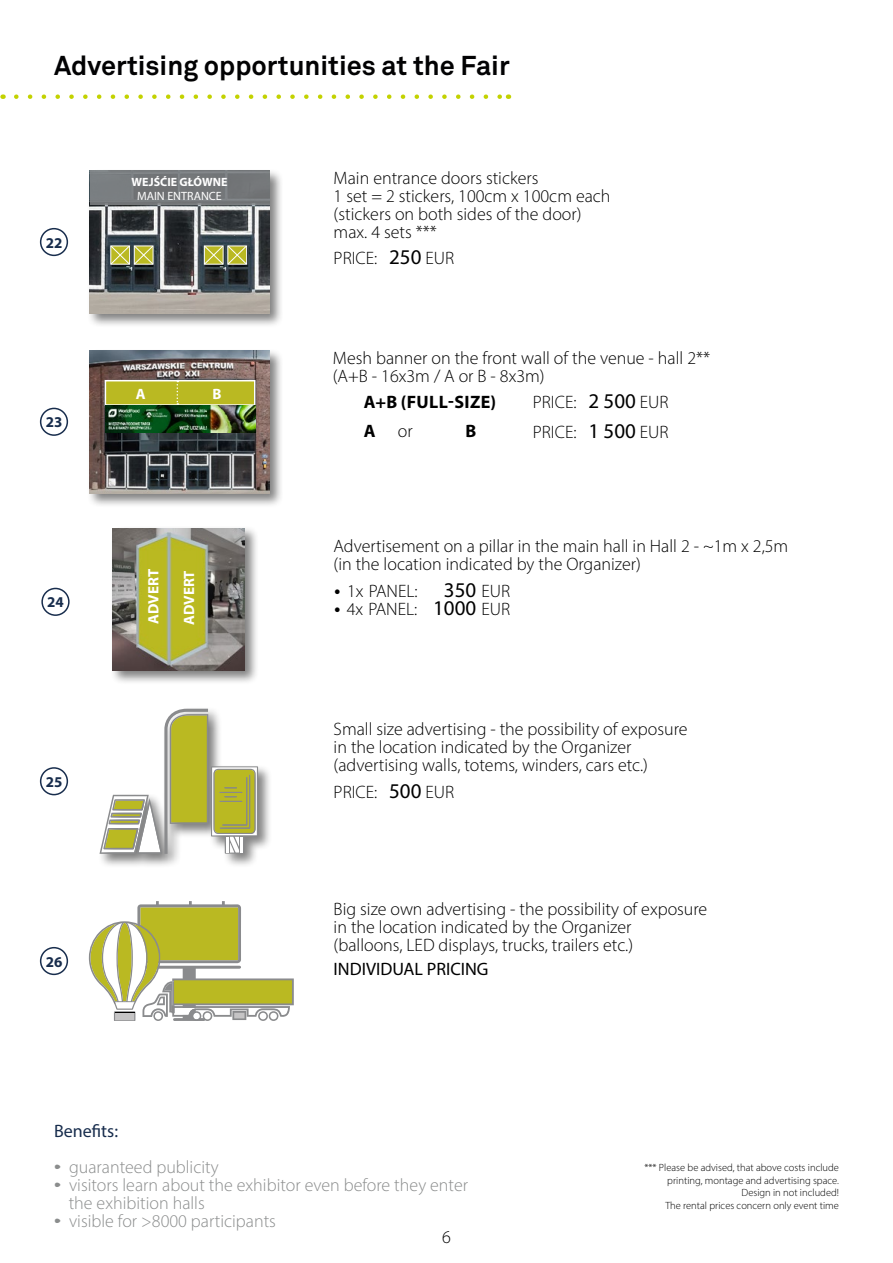
<style>
.page{position:relative;width:893px;height:1263px;background:#fff}
.page>*{position:absolute;margin:0;border:0;box-sizing:border-box;transform-origin:0 0}
.t1{font:700 27px "Akkurat Pro";color:#020203}
.t2{font:21px "Myriad Pro";color:#000}
.t3{font:300 18px/18px "Myriad Pro";color:#000}
.t4{font:300 18px/18px "Myriad Pro";color:#8b8d8d}
.t5{font:700 18px/29.4px "Myriad Pro";letter-spacing:.02em;color:#000}
.t6{font:18px "Myriad Pro";color:#000}
.t7{font:18px "Myriad Pro";color:#182d4d}
.t8{font:700 15px "Myriad Pro";color:#fff}
.t9{font:700 15px "Myriad Pro";color:#182d4d}
.t10{font:700 12px "Myriad Pro";color:#fff}
.t11{font:12px "Myriad Pro";color:#fff}
.t12{font:300 10.5px/12.6px "Myriad Pro";color:#000;text-align:right}
.s1{font-weight:400;font-size:21px}
.s2{font-weight:300}
.s3{font-family:"Akkurat Pro";font-weight:400}
.s4{font-weight:300;font-size:18px}
.s5{font-family:"Saira";font-weight:700;font-stretch:extra-condensed}
</style>
<div class="page">
<div style="left:87px;top:168px;width:197px;height:160px;background:#000;opacity:.5"></div>
<img style="left:89px;top:171px;width:180px;height:142px">
<svg style="left:110px;top:245px;width:44px;height:20px"></svg>
<svg style="left:90px;top:171px;width:179px;height:34px;background:#75787b"></svg>
<svg style="left:204px;top:245px;width:43px;height:20px"></svg>
<div style="left:40px;top:228px;width:28px;height:28px;border:2px solid #182d4d;border-radius:50%"></div>
<div style="left:40px;top:947px;width:28px;height:28px;border:2px solid #182d4d;border-radius:50%"></div>
<div style="left:40px;top:408px;width:28px;height:28px;border:2px solid #182d4d;border-radius:50%"></div>
<div style="left:98px;top:706px;width:174px;height:162px;background:#000;opacity:.5"></div>
<svg style="left:99px;top:709px;width:159px;height:145px"></svg>
<div style="left:40px;top:767px;width:28px;height:28px;border:2px solid #182d4d;border-radius:50%"></div>
<div style="left:87px;top:348px;width:197px;height:160px;background:#000;opacity:.5"></div>
<img style="left:89px;top:350px;width:180px;height:143px">
<div style="left:105px;top:380px;width:150px;height:26px;background:#bab922;border:2px solid #fff"></div>
<svg style="left:177px;top:381px;width:1px;height:24px"></svg>
<img style="left:105px;top:406px;width:150px;height:26px">
<svg style="left:89px;top:901px;width:205px;height:120px"></svg>
<div style="left:41px;top:588px;width:29px;height:28px;border:2px solid #182d4d;border-radius:50%"></div>
<div style="left:110px;top:525px;width:149px;height:160px;background:#000;opacity:.5"></div>
<img style="left:113px;top:528px;width:132px;height:143px">
<svg style="left:16px;top:94px;width:485px;height:5px"></svg>
<h1 class="t1" style="left:54px;top:49px;width:457px">Advertising opportunities at the Fair</h1>
<p class="t9" style="left:46px;top:233px;width:18px">22</p>
<p class="t9" style="left:46px;top:413px;width:18px">23</p>
<p class="t9" style="left:47px;top:593px;width:18px">24</p>
<p class="t9" style="left:46px;top:772px;width:18px">25</p>
<p class="t9" style="left:46px;top:952px;width:18px">26</p>
<p class="t10" style="left:132px;top:174px;width:97px">WEJŚĆIE GŁÓWNE</p>
<p class="t11" style="left:137px;top:189px;width:86px">MAIN ENTRANCE</p>
<p class="t8" style="left:136px;top:384px;width:11px">A</p>
<p class="t8" style="left:213px;top:384px;width:11px">B</p>
<p class="t8" style="left:144px;top:624px;width:56px;rotate:-90deg">ADVERT</p>
<p class="t8" style="left:179px;top:625px;width:56px;rotate:-90deg">ADVERT</p>
<p class="t3" style="left:334px;top:169px;width:278px">Main entrance doors stickers<br>1 set = 2 stickers, 100cm x 100cm each (stickers on both sides of the door) max. 4 sets ***</p>
<p class="t3" style="left:334px;top:249px;width:122px">PRICE: <span class="s1">250</span> EUR</p>
<p class="t3" style="left:333px;top:349px;width:379px">Mesh banner on the front wall of the venue - hall 2** (A+B - 16x3m / A or B - 8x3m)</p>
<p class="t5" style="left:364px;top:386px;width:134px">A+B (FULL-SIZE)<br>A <span class="s2">or</span></p>
<p class="t3" style="left:533px;top:387px;width:137px;line-height:30px">PRICE: <span class="s1">2 500</span> EUR<br>PRICE: <span class="s1">1 500</span> EUR</p>
<p class="t5" style="left:466px;top:416px;width:12px">B</p>
<p class="t3" style="left:334px;top:537px;width:456px">Advertisement on a pillar in the main hall in Hall 2 - ~1m x 2,5m (in the location indicated by the Organizer)</p>
<p class="t3" style="left:334px;top:581px;width:85px"><span class="s3">•</span> 1x PANEL:</p>
<p class="t2" style="left:444px;top:577px;width:68px">350 <span class="s4">EUR</span></p>
<p class="t3" style="left:334px;top:599px;width:178px"><span class="s3">•</span> 4x PANEL: <span class="s1">1000</span> EUR</p>
<p class="t3" style="left:334px;top:720px;width:355px">Small size advertising - the possibility of exposure in the location indicated by the Organizer (advertising walls, totems, winders, cars etc.)</p>
<p class="t3" style="left:334px;top:782px;width:122px">PRICE: <span class="s1">500</span> EUR</p>
<p class="t3" style="left:334px;top:899px;width:375px">Big size own advertising - the possibility of exposure in the location indicated by the Organizer<br>(balloons, LED displays, trucks, trailers etc.)</p>
<p class="t6" style="left:334px;top:957px;width:156px">INDIVIDUAL PRICING</p>
<p class="t7" style="left:54px;top:1120px;width:66px">Benefits:</p>
<p class="t4" style="left:54px;top:1158px;width:166px"><span class="s5">-</span> guaranteed publicity</p>
<p class="t4" style="left:69px;top:1176px;width:401px;text-indent:-15px"><span class="s5">-</span> visitors learn about the exhibitor even before they enter the exhibition halls</p>
<p class="t4" style="left:54px;top:1212px;width:224px"><span class="s5">-</span> visible for &gt;8000 participants</p>
<p class="t3" style="left:442px;top:1227px;width:10px">6</p>
<p class="t12" style="left:644px;top:1161px;width:196px">*** Please be advised, that above costs include printing, montage and advertising space.<br>Design in not included!<br>The rental prices concern only event time</p>
</div>
